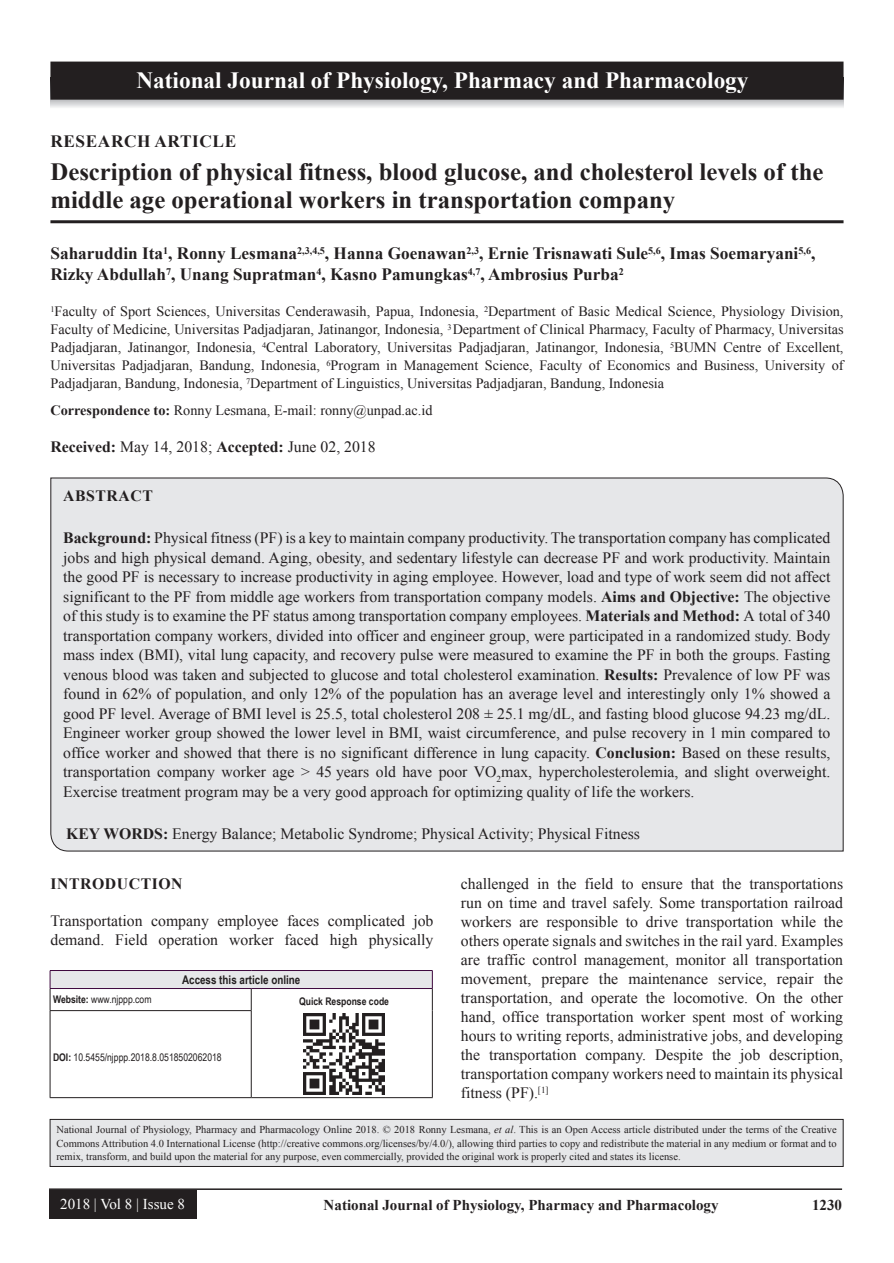
<style>
.page{position:relative;width:894px;height:1263px;background:#fff}
.page>*{position:absolute;margin:0;border:0;box-sizing:border-box;transform-origin:0 0}
.AT{font:700 24.75px/28.5px "Times New Roman";color:#231f20}
.JN_1{font:700 23.25px "Times New Roman";color:#fff}
.AU{font:700 17.25px/21px "Times New Roman";color:#231f20}
.AH{font:700 17.25px "Times New Roman";letter-spacing:.035em;color:#231f20}
.ABS{font:15.75px/19.5px "Times New Roman";color:#231f20;text-align:justify}
.TX{font:15.75px/18.9px "Times New Roman";color:#231f20}
.KWD{font:15.75px "Times New Roman";color:#231f20}
.ABSH{font:700 15.75px "Times New Roman";letter-spacing:.035em;color:#231f20}
.RF{font:700 15px "Times New Roman";color:#231f20}
.RF_VOL{font:15px "Times New Roman";color:#fff}
.AFF{font:14.25px/18px "Times New Roman";color:#231f20;text-align:justify}
.ADD{font:14.25px "Times New Roman";color:#231f20}
.AAO{font:700 12px "Arial Narrow";color:#231f20}
.JN_TX{font:10.5px/13.5px "Times New Roman";color:#231f20;text-align:justify}
.Web{font:10.5px "Arial Narrow";color:#231f20}
.QR{font:700 10.5px "Arial Narrow";color:#231f20}
.s1{font-weight:700}
.s2{font-style:italic}
</style>
<div class="page">
<hr style="left:49px;top:1188px;width:792px;height:1px;background:#231f20">
<div style="left:49px;top:1189px;width:147px;height:29px;background:#231f20"></div>
<hr style="left:50px;top:220px;width:793px;height:3px;background:#231f20">
<div style="left:50px;top:477px;width:793px;height:374px;background:#e6e7e9"></div>
<div style="left:50px;top:970px;width:382px;height:18px;background:#e6e7e9"></div>
<hr style="left:50px;top:988px;width:201px;height:1px;background:#3e083e">
<hr style="left:251px;top:988px;width:181px;height:1px;background:#3e083e">
<svg style="left:50px;top:971px;width:1px;height:39px"></svg>
<svg style="left:251px;top:988px;width:1px;height:22px"></svg>
<hr style="left:50px;top:1010px;width:201px;height:1px;background:#231f20">
<hr style="left:50px;top:1011px;width:1px;height:86px;background:#231f20">
<hr style="left:251px;top:1011px;width:1px;height:86px;background:#231f20">
<hr style="left:50px;top:1097px;width:201px;height:1px;background:#231f20">
<svg style="left:432px;top:971px;width:1px;height:39px"></svg>
<hr style="left:432px;top:1010px;width:1px;height:87px;background:#231f20">
<hr style="left:251px;top:1097px;width:181px;height:1px;background:#231f20">
<hr style="left:50px;top:970px;width:201px;height:1px;background:#3e083e">
<hr style="left:251px;top:970px;width:181px;height:1px;background:#3e083e">
<img style="left:303px;top:1013px;width:81px;height:81px">
<div style="left:50px;top:1119px;width:792px;height:47px;background:#e6e7e9"></div>
<div style="left:50px;top:1119px;width:793px;height:47px;border:1px solid #231f20"></div>
<svg style="left:51px;top:100px;width:792px;height:8px"></svg>
<div style="left:51px;top:62px;width:791px;height:37px;background:#231f20"></div>
<div style="left:50px;top:62px;width:793px;height:38px;border:2px solid #231f20"></div>
<p class="JN_1" style="left:136px;top:64px;width:613px">National Journal of Physiology, Pharmacy and Pharmacology</p>
<p class="AH" style="left:50px;top:128px;width:187px">RESEARCH ARTICLE</p>
<p class="AT" style="left:50px;top:156px;width:774px">Description of physical fitness, blood glucose, and cholesterol levels of the middle age operational workers in transportation company</p>
<p class="AU" style="left:50px;top:242px;width:766px">Saharuddin Ita<sup>1</sup>, Ronny Lesmana<sup>2,3,4,5</sup>, Hanna Goenawan<sup>2,3</sup>, Ernie Trisnawati Sule<sup>5,6</sup>, Imas Soemaryani<sup>5,6</sup>,<br>Rizky Abdullah<sup>7</sup>, Unang Supratman<sup>4</sup>, Kasno Pamungkas<sup>4,7</sup>, Ambrosius Purba<sup>2</sup></p>
<p class="AFF" style="left:50px;top:302px;width:794px"><sup>1</sup>Faculty of Sport Sciences, Universitas Cenderawasih, Papua, Indonesia, <sup>2</sup>Department of Basic Medical Science, Physiology Division, Faculty of Medicine, Universitas Padjadjaran, Jatinangor, Indonesia, <sup>3</sup> Department of Clinical Pharmacy, Faculty of Pharmacy, Universitas Padjadjaran, Jatinangor, Indonesia, <sup>4</sup>Central Laboratory, Universitas Padjadjaran, Jatinangor, Indonesia, <sup>5</sup>BUMN Centre of Excellent, Universitas Padjadjaran, Bandung, Indonesia, <sup>6</sup>Program in Management Science, Faculty of Economics and Business, University of Padjadjaran, Bandung, Indonesia, <sup>7</sup>Department of Linguistics, Universitas Padjadjaran, Bandung, Indonesia</p>
<p class="ADD" style="left:50px;top:400px;width:383px"><span class="s1">Correspondence to:</span> Ronny Lesmana, E-mail: ronny@unpad.ac.id</p>
<p class="TX" style="left:50px;top:437px;width:326px"><span class="s1">Received:</span> May 14, 2018; <span class="s1">Accepted:</span> June 02, 2018</p>
<p class="ABSH" style="left:63px;top:484px;width:91px">ABSTRACT</p>
<p class="ABS" style="left:63px;top:527px;width:768px"><span class="s1">Background:</span> Physical fitness (PF) is a key to maintain company productivity. The transportation company has complicated jobs and high physical demand. Aging, obesity, and sedentary lifestyle can decrease PF and work productivity. Maintain the good PF is necessary to increase productivity in aging employee. However, load and type of work seem did not affect significant to the PF from middle age workers from transportation company models. <span class="s1">Aims and Objective:</span> The objective of this study is to examine the PF status among transportation company employees. <span class="s1">Materials and Method:</span> A total of 340 transportation company workers, divided into officer and engineer group, were participated in a randomized study. Body mass index (BMI), vital lung capacity, and recovery pulse were measured to examine the PF in both the groups. Fasting venous blood was taken and subjected to glucose and total cholesterol examination. <span class="s1">Results:</span> Prevalence of low PF was found in 62% of population, and only 12% of the population has an average level and interestingly only 1% showed a good PF level. Average of BMI level is 25.5, total cholesterol 208 ± 25.1 mg/dL, and fasting blood glucose 94.23 mg/dL.<br>Engineer worker group showed the lower level in BMI, waist circumference, and pulse recovery in 1 min compared to office worker and showed that there is no significant difference in lung capacity. <span class="s1">Conclusion:</span> Based on these results, transportation company worker age &gt; 45 years old have poor VO<sub>2</sub>max, hypercholesterolemia, and slight overweight.<br>Exercise treatment program may be a very good approach for optimizing quality of life the workers.</p>
<p class="KWD" style="left:66px;top:822px;width:575px"><span class="s1">KEY WORDS:</span> Energy Balance; Metabolic Syndrome; Physical Activity; Physical Fitness</p>
<h1 class="ABSH" style="left:50px;top:872px;width:134px">INTRODUCTION</h1>
<p class="TX" style="left:50px;top:910px;width:384px">Transportation company employee faces complicated job demand. Field operation worker faced high physically</p>
<p class="AAO" style="left:182px;top:970px;width:120px">Access this article online</p>
<p class="Web" style="left:53px;top:991px;width:100px"><span class="s1">Website:</span> www.njppp.com</p>
<p class="QR" style="left:299px;top:993px;width:91px">Quick Response code</p>
<p class="TX" style="left:460px;top:874px;width:383px;text-align:justify">challenged in the field to ensure that the transportations run on time and travel safely. Some transportation railroad workers are responsible to drive transportation while the others operate signals and switches in the rail yard. Examples are traffic control management, monitor all transportation movement, prepare the maintenance service, repair the transportation, and operate the locomotive. On the other hand, office transportation worker spent most of working hours to writing reports, administrative jobs, and developing the transportation company. Despite the job description, transportation company workers need to maintain its physical fitness (PF).<sup>[1]</sup></p>
<p class="Web" style="left:53px;top:1049px;width:170px"><span class="s1">DOI:</span> 10.5455/njppp.2018.8.0518502062018</p>
<p class="JN_TX" style="left:56px;top:1122px;width:781px">National Journal of Physiology, Pharmacy and Pharmacology Online 2018. © 2018 Ronny Lesmana, <span class="s2">et al</span>. This is an Open Access article distributed under the terms of the Creative Commons Attribution 4.0 International License (http://creative commons.org/licenses/by/4.0/), allowing third parties to copy and redistribute the material in any medium or format and to remix, transform, and build upon the material for any purpose, even commercially, provided the original work is properly cited and states its license.</p>
<p class="RF_VOL" style="left:60px;top:1193px;width:126px">2018 | Vol 8 | Issue 8</p>
<p class="RF" style="left:323px;top:1194px;width:396px">National Journal of Physiology, Pharmacy and Pharmacology</p>
<p class="RF" style="left:811px;top:1194px;width:31px">1230</p>
</div>
